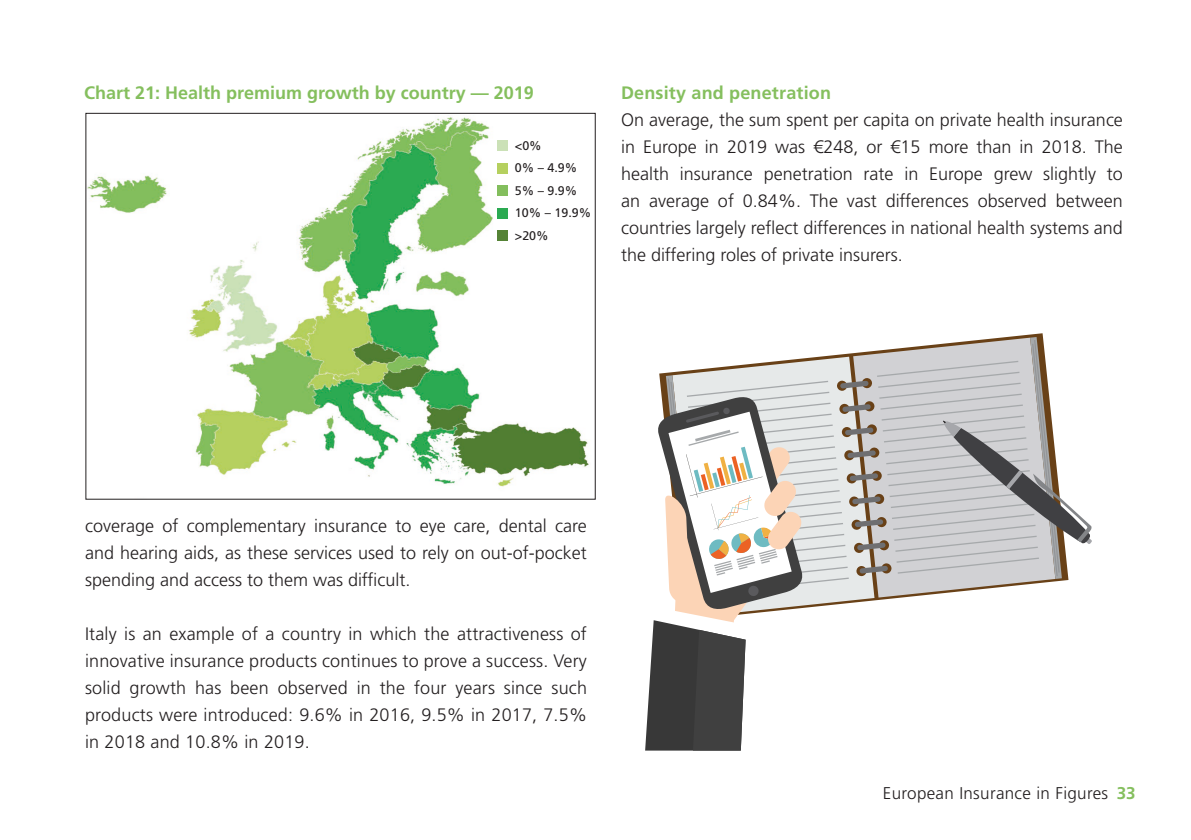
<style>
.page{position:relative;width:1191px;height:840px;background:#fff}
.page>*{position:absolute;margin:0;border:0;box-sizing:border-box;transform-origin:0 0}
.t1{font:300 18px/27px "Frutiger LT Pro";color:#231f20;text-align:justify}
.t2{font:700 18px "Frutiger LT Pro";color:#85bf5e}
.t3{font:300 17px "Frutiger LT Pro";letter-spacing:.02em;color:#231f20}
.t4{font:12.4px/22.4px "Frutiger LT Pro";color:#231f20}
.s1{font-weight:700;color:#85bf5e}
</style>
<div class="page">
<svg style="left:645px;top:337px;width:447px;height:413px"></svg>
<img style="left:88px;top:116px;width:501px;height:371px">
<div style="left:497px;top:140px;width:11px;height:11px;background:#cbe1b7"></div>
<div style="left:497px;top:163px;width:11px;height:10px;background:#b5d05f"></div>
<div style="left:497px;top:185px;width:11px;height:11px;background:#83be5d"></div>
<div style="left:497px;top:208px;width:11px;height:10px;background:#2baa52"></div>
<div style="left:497px;top:230px;width:11px;height:11px;background:#558336"></div>
<p class="t2" style="left:84px;top:82px;width:451px">Chart 21: Health premium growth by country — 2019</p>
<p class="t4" style="left:515px;top:134px;width:78px">&lt;0%<br>0% – 4.9%<br>5% – 9.9%<br>10% – 19.9% &gt;20%</p>
<p class="t2" style="left:621px;top:82px;width:212px">Density and penetration</p>
<p class="t1" style="left:621px;top:106px;width:503px">On average, the sum spent per capita on private health insurance in Europe in 2019 was €248, or €15 more than in 2018. The health insurance penetration rate in Europe grew slightly to an average of 0.84%. The vast differences observed between countries largely reflect differences in national health systems and the differing roles of private insurers.</p>
<p class="t1" style="left:85px;top:511px;width:503px">coverage of complementary insurance to eye care, dental care and hearing aids, as these services used to rely on out-of-pocket spending and access to them was difficult.</p>
<p class="t1" style="left:85px;top:619px;width:503px">Italy is an example of a country in which the attractiveness of innovative insurance products continues to prove a success. Very solid growth has been observed in the four years since such products were introduced: 9.6% in 2016, 9.5% in 2017, 7.5% in 2018 and 10.8% in 2019.</p>
<p class="t3" style="left:883px;top:782px;width:254px">European Insurance in Figures <span class="s1">33</span></p>
</div>
